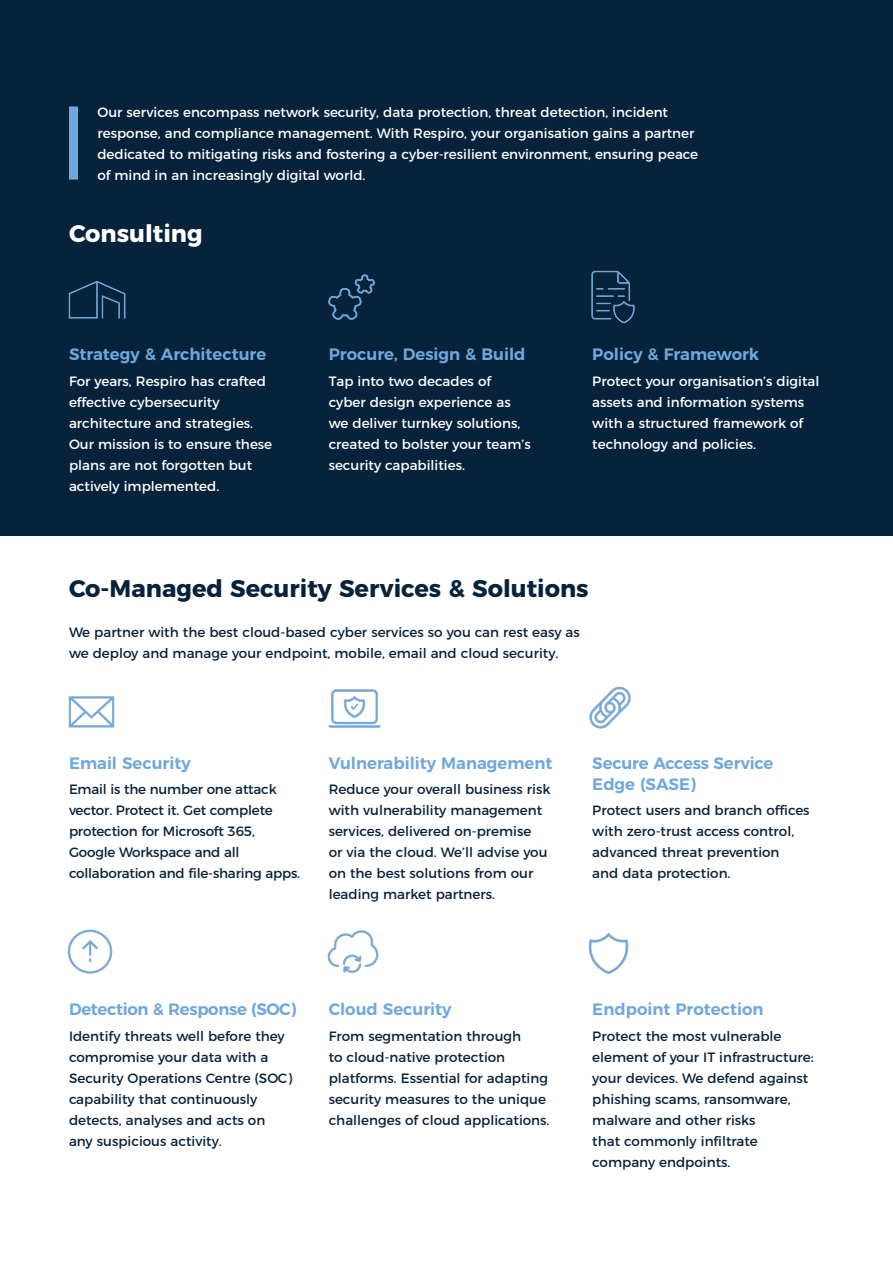
<style>
.page{position:relative;width:893px;height:1263px;background:#fff}
.page>*{position:absolute;margin:0;border:0;box-sizing:border-box;transform-origin:0 0}
.t1{font:700 24px "Montserrat";color:#07233b}
.t2{font:700 24px "Montserrat";color:#fff}
.t3{font:600 16.5px/21px "Montserrat";color:#6fa8dc}
.t4{font:600 16.5px "Montserrat";letter-spacing:-.02em;color:#6fa8dc}
.t5{font:13.5px/21px "Montserrat";color:#07233b}
.t6{font:13.5px/21px "Montserrat";color:#fff}
</style>
<div class="page">
<div style="left:0;top:0;width:893px;height:535px;background:#07233b"></div>
<img style="left:68px;top:696px;width:47px;height:32px">
<img style="left:67px;top:929px;width:46px;height:45px">
<img style="left:328px;top:689px;width:53px;height:39px">
<img style="left:327px;top:930px;width:52px;height:43px">
<img style="left:589px;top:686px;width:42px;height:43px">
<img style="left:588px;top:932px;width:41px;height:42px">
<img style="left:68px;top:281px;width:58px;height:38px">
<img style="left:328px;top:274px;width:47px;height:46px">
<img style="left:591px;top:270px;width:44px;height:54px">
<div style="left:69px;top:107px;width:9px;height:73px;background:#6fa8dc"></div>
<p class="t6" style="left:97px;top:100px;width:602px">Our services encompass network security, data protection, threat detection, incident response, and compliance management. With Respiro, your organisation gains a partner dedicated to mitigating risks and fostering a cyber-resilient environment, ensuring peace of mind in an increasingly digital world.</p>
<h1 class="t2" style="left:69px;top:213px;width:135px">Consulting</h1>
<p class="t3" style="left:69px;top:342px;width:199px">Strategy &amp; Architecture</p>
<p class="t6" style="left:69px;top:369px;width:205px">For years, Respiro has crafted effective cybersecurity architecture and strategies.<br>Our mission is to ensure these plans are not forgotten but actively implemented.</p>
<p class="t3" style="left:329px;top:342px;width:198px">Procure, Design &amp; Build</p>
<p class="t6" style="left:329px;top:369px;width:204px">Tap into two decades of cyber design experience as we deliver turnkey solutions, created to bolster your team’s security capabilities.</p>
<p class="t3" style="left:592px;top:342px;width:168px">Policy &amp; Framework</p>
<p class="t6" style="left:592px;top:369px;width:229px">Protect your organisation’s digital assets and information systems with a structured framework of technology and policies.</p>
<h1 class="t1" style="left:69px;top:569px;width:521px">Co-Managed Security Services &amp; Solutions</h1>
<p class="t5" style="left:69px;top:621px;width:512px">We partner with the best cloud-based cyber services so you can rest easy as we deploy and manage your endpoint, mobile, email and cloud security.</p>
<p class="t3" style="left:69px;top:751px;width:123px">Email Security</p>
<p class="t5" style="left:69px;top:778px;width:233px">Email is the number one attack vector. Protect it. Get complete protection for Microsoft 365,<br>Google Workspace and all collaboration and file-sharing apps.</p>
<p class="t3" style="left:329px;top:751px;width:225px">Vulnerability Management</p>
<p class="t5" style="left:329px;top:778px;width:223px">Reduce your overall business risk with vulnerability management services, delivered on-premise<br>or via the cloud. We’ll advise you on the best solutions from our leading market partners.</p>
<p class="t3" style="left:592px;top:751px;width:182px">Secure Access Service<br>Edge (SASE)</p>
<p class="t5" style="left:592px;top:799px;width:219px">Protect users and branch offices with zero-trust access control, advanced threat prevention<br>and data protection.</p>
<p class="t4" style="left:69px;top:996px;width:229px">Detection &amp; Response (SOC)</p>
<p class="t5" style="left:69px;top:1024px;width:224px">Identify threats well before they compromise your data with a<br>Security Operations Centre (SOC) capability that continuously detects, analyses and acts on any suspicious activity.</p>
<p class="t3" style="left:329px;top:998px;width:124px">Cloud Security</p>
<p class="t5" style="left:329px;top:1024px;width:222px">From segmentation through<br>to cloud-native protection platforms. Essential for adapting security measures to the unique challenges of cloud applications.</p>
<p class="t3" style="left:592px;top:998px;width:173px">Endpoint Protection</p>
<p class="t5" style="left:592px;top:1024px;width:223px">Protect the most vulnerable element of your IT infrastructure: your devices. We defend against phishing scams, ransomware, malware and other risks<br>that commonly infiltrate company endpoints.</p>
</div>
